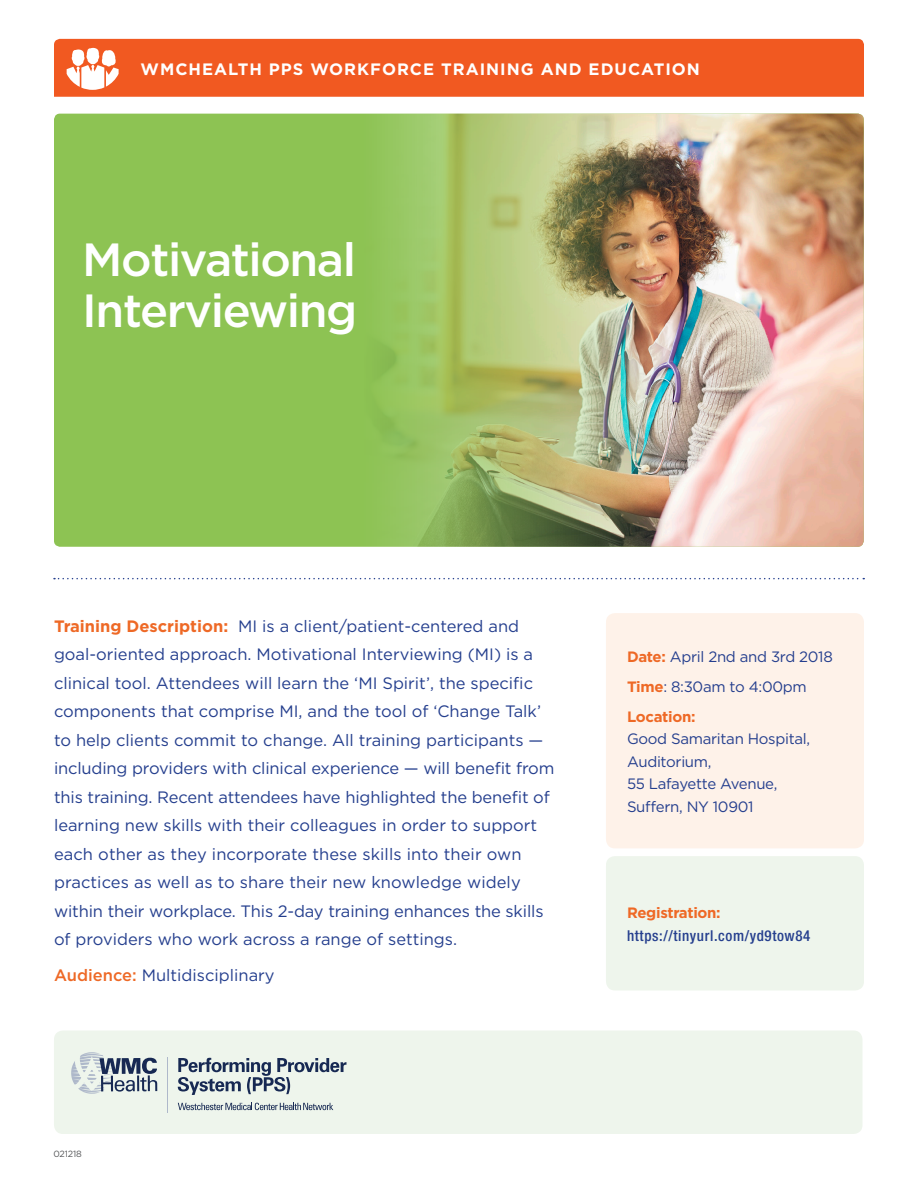
<style>
.page{position:relative;width:918px;height:1188px;background:#fff}
.page>*{position:absolute;margin:0;border:0;box-sizing:border-box;transform-origin:0 0}
._3_a_i_Callout__1{font:500 46.5px/51px "Gotham";letter-spacing:-.03em;color:#fff}
._3_a_i_Callout__1-2{font:16.5px/28.5px "Gotham";color:#253f8e}
._3_a_i_Callout__1-3{font:700 16.5px "Gotham";letter-spacing:.06em;color:#fff}
._3_a_i_Callout__1-4{font:15px/22.5px "Gotham";letter-spacing:-.02em;color:#253f8e}
._3_a_i_Callout__1-5{font:500 condensed 15px/22.5px "Helvetica Neue LT Std";letter-spacing:.04em;color:#253f8e}
._3_a_i_Callout__1-6{font:9px "Gotham";letter-spacing:-.02em;color:#57585a}
.s1{font-weight:700;color:#ee6926}
.s2{font-weight:500;color:#ee6926}
.s3{font-family:"Gotham";font-weight:700;font-stretch:normal;color:#ee6926}
</style>
<div class="page">
<div style="left:54px;top:1030px;width:808px;height:104px;background:#eef5ec;border-radius:9px"></div>
<svg style="left:54px;top:578px;width:810px;height:1px"></svg>
<div style="left:606px;top:613px;width:258px;height:235px;background:#fef2e9;border-radius:9px"></div>
<div style="left:606px;top:856px;width:258px;height:134px;background:#eef5ec;border-radius:9px"></div>
<div style="left:54px;top:39px;width:810px;height:58px;background:#f15921"></div>
<svg style="left:67px;top:47px;width:52px;height:43px"></svg>
<div style="left:54px;top:114px;width:810px;height:433px;background:#8dc353;border-radius:6px"></div>
<img style="left:180px;top:114px;width:684px;height:433px">
<svg style="left:71px;top:1052px;width:86px;height:42px"></svg>
<svg style="left:178px;top:1058px;width:169px;height:37px"></svg>
<svg style="left:178px;top:1103px;width:155px;height:7px"></svg>
<hr style="left:167px;top:1057px;width:1px;height:55px;background:#aeb8ca">
<p class="_3_a_i_Callout__1-3" style="left:141px;top:59px;width:561px">WMCHEALTH PPS WORKFORCE TRAINING AND EDUCATION</p>
<p class="_3_a_i_Callout__1" style="left:82px;top:233px;width:277px">Motivational<br>Interviewing</p>
<p class="_3_a_i_Callout__1-2" style="left:54px;top:612px;width:502px"><span class="s1">Training Description:</span> MI is a client/patient-centered and goal-oriented approach. Motivational Interviewing (MI) is a clinical tool. Attendees will learn the ‘MI Spirit’, the specific components that comprise MI, and the tool of ‘Change Talk’ to help clients commit to change. All training participants — including providers with clinical experience — will benefit from this training. Recent attendees have highlighted the benefit of learning new skills with their colleagues in order to support each other as they incorporate these skills into their own practices as well as to share their new knowledge widely within their workplace. This 2-day training enhances the skills of providers who work across a range of settings.</p>
<p class="_3_a_i_Callout__1-2" style="left:54px;top:961px;width:222px"><span class="s2">Audience:</span> Multidisciplinary</p>
<p class="_3_a_i_Callout__1-6" style="left:53px;top:1148px;width:30px">021218</p>
<p class="_3_a_i_Callout__1-4" style="left:627px;top:645px;width:207px"><span class="s1">Date:</span> April 2nd and 3rd 2018</p>
<p class="_3_a_i_Callout__1-4" style="left:627px;top:675px;width:181px"><span class="s1">Time</span>: 8:30am to 4:00pm</p>
<p class="_3_a_i_Callout__1-4" style="left:627px;top:705px;width:185px"><span class="s1">Location:<br></span>Good Samaritan Hospital,<br>Auditorium,<br>55 Lafayette Avenue,<br>Suffern, NY 10901</p>
<p class="_3_a_i_Callout__1-5" style="left:627px;top:901px;width:185px"><span class="s3">Registration: </span>https://tinyurl.com/yd9tow84</p>
</div>
